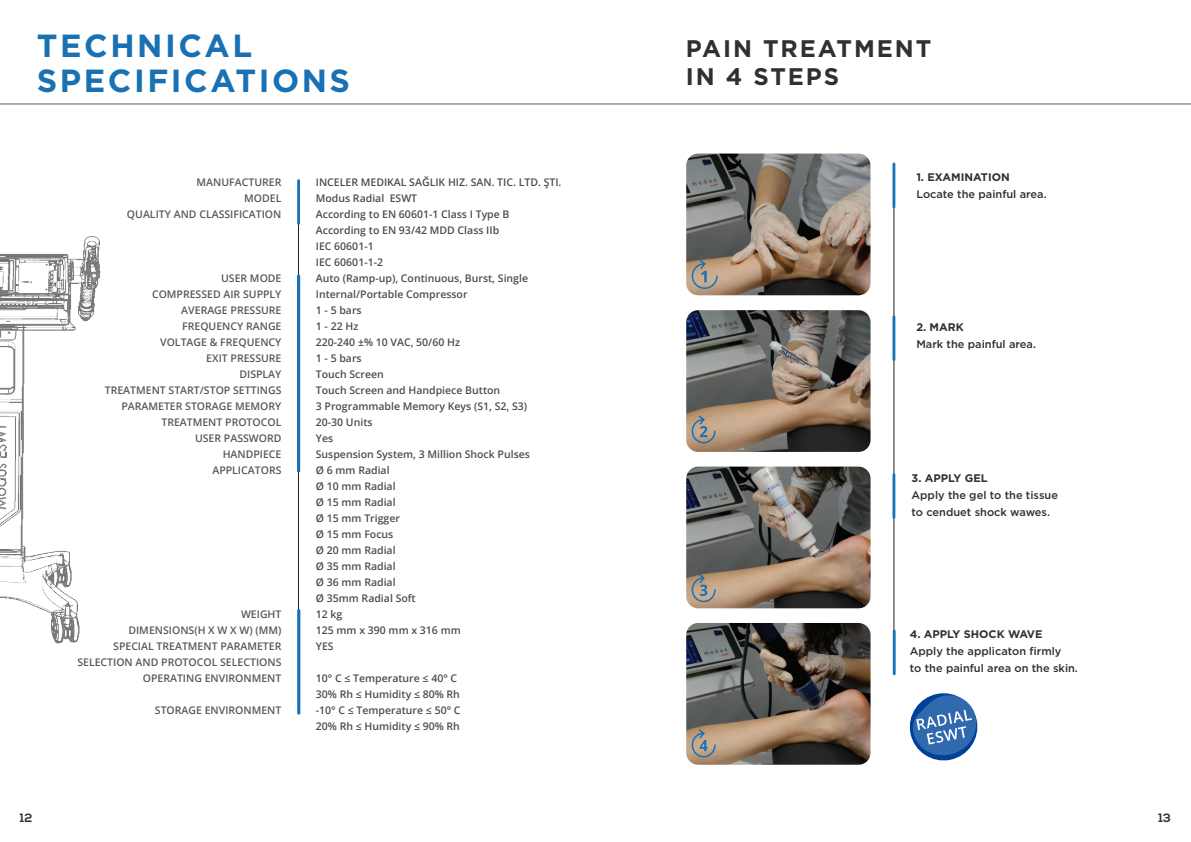
<style>
.page{position:relative;width:1191px;height:842px;background:#fff}
.page>*{position:absolute;margin:0;border:0;box-sizing:border-box;transform-origin:0 0}
.t1{font:700 32px/35px "Gotham";letter-spacing:.08em;color:#1971b4}
.t2{font:700 24px/28px "Gotham";letter-spacing:.08em;color:#312f30}
.t3{font:700 12px "Nexa";color:#312f30}
.t4{font:500 11px/17px "Gotham";color:#312f30}
.t5{font:700 11px "Gotham";color:#312f30}
.t6{font:600 10.5px/16px "Open Sans";color:#4b4c4d}
.t7{font:600 10.5px/16px "Open Sans";color:#57585a;text-align:right}
</style>
<div class="page">
<img style="left:0;top:236px;width:101px;height:408px">
<hr style="left:298px;top:180px;width:1px;height:528px;background:#231f20">
<hr style="left:297px;top:179px;width:3px;height:46px;background:#1971b4">
<hr style="left:297px;top:609px;width:3px;height:106px;background:#1971b4;border-radius:2px">
<hr style="left:297px;top:275px;width:3px;height:198px;background:#1971b4;border-radius:2px">
<img style="left:686px;top:154px;width:184px;height:141px">
<img style="left:686px;top:467px;width:184px;height:141px">
<img style="left:686px;top:310px;width:184px;height:142px">
<img style="left:686px;top:623px;width:184px;height:142px">
<svg style="left:909px;top:693px;width:69px;height:68px"></svg>
<svg style="left:691px;top:258px;width:27px;height:32px"></svg>
<svg style="left:691px;top:414px;width:25px;height:30px"></svg>
<svg style="left:691px;top:573px;width:25px;height:30px"></svg>
<svg style="left:691px;top:728px;width:25px;height:30px"></svg>
<hr style="left:893px;top:163px;width:1px;height:507px;background:#231f20">
<hr style="left:892px;top:163px;width:3px;height:45px;background:#1971b4">
<hr style="left:892px;top:315px;width:3px;height:46px;background:#1971b4">
<hr style="left:892px;top:473px;width:3px;height:46px;background:#1971b4">
<hr style="left:892px;top:630px;width:3px;height:45px;background:#1971b4">
<hr style="left:0;top:103px;width:1191px;height:1px;background:#585b5c">
<h1 class="t1" style="left:37px;top:28px;width:315px">TECHNICAL<br>SPECIFICATIONS</h1>
<p class="t7" style="left:127px;top:174px;width:156px">MANUFACTURER<br>MODEL<br>QUALITY AND CLASSIFICATION</p>
<p class="t7" style="left:105px;top:270px;width:178px">USER MODE<br>COMPRESSED AIR SUPPLY<br>AVERAGE PRESSURE<br>FREQUENCY RANGE<br>VOLTAGE &amp; FREQUENCY<br>EXIT PRESSURE<br>DISPLAY<br>TREATMENT START/STOP SETTINGS<br>PARAMETER STORAGE MEMORY<br>TREATMENT PROTOCOL<br>USER PASSWORD<br>HANDPIECE<br>APPLICATORS</p>
<p class="t7" style="left:77px;top:606px;width:206px">WEIGHT<br>DIMENSIONS(H X W X W) (MM)<br>SPECIAL TREATMENT PARAMETER<br>SELECTION AND PROTOCOL SELECTIONS<br>OPERATING ENVIRONMENT</p>
<p class="t7" style="left:155px;top:702px;width:128px">STORAGE ENVIRONMENT</p>
<p class="t6" style="left:316px;top:174px;width:247px">INCELER MEDIKAL SAĞLIK HIZ. SAN. TIC. LTD. ŞTI.<br>Modus Radial ESWT<br>According to EN 60601-1 Class I Type B<br>According to EN 93/42 MDD Class IIb<br>IEC 60601-1<br>IEC 60601-1-2<br>Auto (Ramp-up), Continuous, Burst, Single<br>Internal/Portable Compressor<br>1 - 5 bars<br>1 - 22 Hz<br>220-240 ±% 10 VAC, 50/60 Hz<br>1 - 5 bars<br>Touch Screen<br>Touch Screen and Handpiece Button<br>3 Programmable Memory Keys (S1, S2, S3)<br>20-30 Units<br>Yes<br>Suspension System, 3 Million Shock Pulses<br>Ø 6 mm Radial<br>Ø 10 mm Radial<br>Ø 15 mm Radial<br>Ø 15 mm Trigger<br>Ø 15 mm Focus<br>Ø 20 mm Radial<br>Ø 35 mm Radial<br>Ø 36 mm Radial<br>Ø 35mm Radial Soft<br>12 kg<br>125 mm x 390 mm x 316 mm<br>YES</p>
<p class="t6" style="left:316px;top:670px;width:146px">10° C ≤ Temperature ≤ 40° C<br>30% Rh ≤ Humidity ≤ 80% Rh -10° C ≤ Temperature ≤ 50° C<br>20% Rh ≤ Humidity ≤ 90% Rh</p>
<h2 class="t2" style="left:686px;top:34px;width:247px">PAIN TREATMENT<br>IN 4 STEPS</h2>
<p class="t5" style="left:916px;top:169px;width:95px">1. EXAMINATION</p>
<p class="t4" style="left:916px;top:185px;width:132px">Locate the painful area.</p>
<p class="t5" style="left:916px;top:320px;width:49px">2. MARK</p>
<p class="t4" style="left:916px;top:336px;width:121px">Mark the painful area.</p>
<p class="t5" style="left:911px;top:471px;width:78px">3. APPLY GEL</p>
<p class="t4" style="left:911px;top:486px;width:148px">Apply the gel to the tissue to cenduet shock wawes.</p>
<p class="t5" style="left:909px;top:627px;width:134px">4. APPLY SHOCK WAVE</p>
<p class="t4" style="left:909px;top:643px;width:170px">Apply the applicaton firmly<br>to the painful area on the skin.</p>
<p class="t3" style="left:20px;top:811px;width:14px">12</p>
<p class="t3" style="left:1158px;top:811px;width:14px">13</p>
</div>
